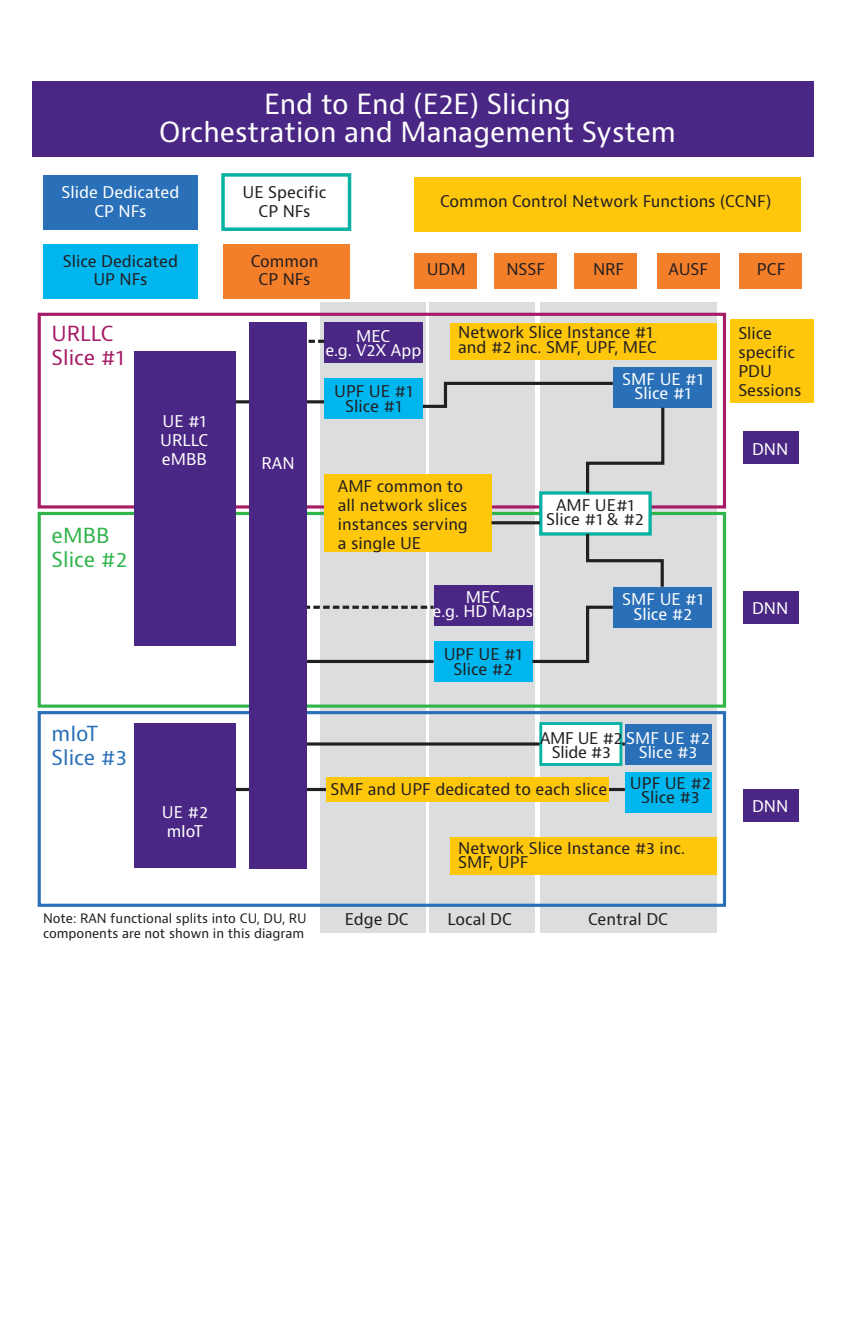
<style>
.page{position:relative;width:851px;height:1317px;background:#fff}
.page>*{position:absolute;margin:0;border:0;box-sizing:border-box;transform-origin:0 0}
.t1{font:27px/27.9px "Bernino Sans";color:#fff;text-align:center}
.t2{font:20.25px/24.3px "Bernino Sans";color:#a61c66}
.t3{font:20.25px/24.3px "Bernino Sans";color:#31b44a}
.t4{font:20.25px/24.3px "Bernino Sans";color:#2a70b8}
.t5{font:15.75px/18.9px "Bernino Sans";color:#231f20;text-align:center}
.t6{font:15.75px/14.4px "Bernino Sans";color:#fff;text-align:center}
.t7{font:12.6px "Bernino Sans";color:#231f20}
.s1{color:#231f20}
</style>
<div class="page">
<div style="left:33px;top:81px;width:781px;height:75px;background:#4a2785"></div>
<div style="left:321px;top:302px;width:105px;height:631px;background:#dcdddf"></div>
<div style="left:429px;top:302px;width:105px;height:631px;background:#dcdddf"></div>
<div style="left:540px;top:302px;width:176px;height:631px;background:#dcdddf"></div>
<div style="left:38px;top:313px;width:688px;height:195px;border:3px solid #a61c66"></div>
<div style="left:38px;top:512px;width:688px;height:195px;border:3px solid #31b44a"></div>
<div style="left:38px;top:711px;width:688px;height:195px;border:3px solid #2a70b8"></div>
<div style="left:134px;top:352px;width:102px;height:294px;background:#4a2785"></div>
<div style="left:324px;top:322px;width:99px;height:41px;background:#4a2785"></div>
<div style="left:414px;top:253px;width:62px;height:36px;background:#f47f2a"></div>
<div style="left:223px;top:245px;width:126px;height:54px;background:#f47f2a"></div>
<div style="left:221px;top:173px;width:130px;height:58px;background:#fff;border:3px solid #07b2a3"></div>
<div style="left:43px;top:245px;width:154px;height:54px;background:#00b6ef"></div>
<div style="left:43px;top:175px;width:154px;height:54px;background:#2a70b8"></div>
<div style="left:414px;top:178px;width:387px;height:54px;background:#fec70c"></div>
<div style="left:494px;top:253px;width:62px;height:36px;background:#f47f2a"></div>
<div style="left:574px;top:253px;width:63px;height:36px;background:#f47f2a"></div>
<div style="left:657px;top:253px;width:62px;height:36px;background:#f47f2a"></div>
<div style="left:739px;top:253px;width:62px;height:36px;background:#f47f2a"></div>
<div style="left:612px;top:366px;width:99px;height:41px;background:#2a70b8"></div>
<div style="left:612px;top:586px;width:99px;height:41px;background:#2a70b8"></div>
<div style="left:324px;top:378px;width:99px;height:41px;background:#00b6ef"></div>
<div style="left:134px;top:723px;width:102px;height:145px;background:#4a2785"></div>
<div style="left:433px;top:585px;width:99px;height:41px;background:#4a2785"></div>
<div style="left:433px;top:641px;width:99px;height:41px;background:#00b6ef"></div>
<div style="left:743px;top:432px;width:56px;height:32px;background:#4a2785"></div>
<div style="left:743px;top:591px;width:56px;height:32px;background:#4a2785"></div>
<div style="left:743px;top:789px;width:56px;height:32px;background:#4a2785"></div>
<div style="left:324px;top:474px;width:167px;height:78px;background:#fec70c"></div>
<div style="left:730px;top:319px;width:84px;height:84px;background:#fec70c"></div>
<div style="left:450px;top:836px;width:266px;height:38px;background:#fec70c"></div>
<div style="left:450px;top:323px;width:266px;height:37px;background:#fec70c"></div>
<div style="left:625px;top:771px;width:86px;height:41px;background:#00b6ef"></div>
<div style="left:625px;top:723px;width:86px;height:41px;background:#2a70b8"></div>
<div style="left:539px;top:491px;width:112px;height:44px;background:#fff;border:3px solid #07b2a3"></div>
<svg style="left:236px;top:400px;width:13px;height:3px"></svg>
<hr style="left:307px;top:400px;width:17px;height:3px;background:#231f20">
<svg style="left:422px;top:380px;width:244px;height:116px"></svg>
<svg style="left:584px;top:530px;width:81px;height:60px"></svg>
<svg style="left:532px;top:604px;width:84px;height:60px"></svg>
<svg style="left:307px;top:659px;width:126px;height:4px"></svg>
<svg style="left:307px;top:605px;width:126px;height:3px"></svg>
<svg style="left:308px;top:340px;width:16px;height:3px"></svg>
<hr style="left:491px;top:521px;width:49px;height:3px;background:#231f20">
<svg style="left:236px;top:787px;width:389px;height:4px"></svg>
<hr style="left:306px;top:742px;width:319px;height:3px;background:#231f20">
<div style="left:539px;top:722px;width:83px;height:43px;background:#fff;border:3px solid #07b2a3"></div>
<div style="left:249px;top:322px;width:58px;height:546px;background:#4a2785"></div>
<div style="left:327px;top:777px;width:281px;height:24px;background:#fec70c"></div>
<h1 class="t1" style="left:159px;top:91px;width:518px">End to End (E2E) Slicing<br>Orchestration and Management System</h1>
<p class="t5" style="left:242px;top:183px;width:86px">UE Specific<br>CP NFs</p>
<p class="t5" style="left:63px;top:252px;width:117px">Slice Dedicated<br>UP NFs</p>
<p class="t5" style="left:251px;top:252px;width:69px">Common<br>CP NFs</p>
<p class="t6" style="left:62px;top:183px;width:119px;line-height:18.9px">Slide Dedicated<br>CP NFs</p>
<p class="t5" style="left:440px;top:192px;width:332px">Common Control Network Functions (CCNF)</p>
<p class="t5" style="left:427px;top:260px;width:41px">UDM</p>
<p class="t5" style="left:506px;top:260px;width:40px">NSSF</p>
<p class="t5" style="left:593px;top:260px;width:33px">NRF</p>
<p class="t5" style="left:668px;top:260px;width:41px">AUSF</p>
<p class="t5" style="left:757px;top:260px;width:30px">PCF</p>
<p class="t2" style="left:52px;top:322px;width:74px">URLLC<br>Slice #1</p>
<p class="t3" style="left:52px;top:524px;width:77px">eMBB<br>Slice #2</p>
<p class="t6" style="left:160px;top:412px;width:50px;line-height:18.9px;text-align:left">UE #1<br>URLLC eMBB</p>
<p class="t4" style="left:52px;top:721px;width:77px">mIoT<br>Slice #3</p>
<p class="t6" style="left:162px;top:802px;width:48px;line-height:18.9px">UE #2 mIoT</p>
<p class="t6" style="left:261px;top:456px;width:35px">RAN</p>
<p class="t6" style="left:325px;top:329px;width:98px">MEC<br>e.g. V2X App</p>
<p class="t5" style="left:334px;top:384px;width:80px;line-height:14.4px">UPF UE #1<br>Slice #1</p>
<p class="t5" style="left:458px;top:325px;width:200px;line-height:14.4px;text-align:left">Network Slice Instance #1 and #2 inc. SMF, UPF, MEC</p>
<p class="t6" style="left:622px;top:372px;width:82px">SMF UE #1<br>Slice #1</p>
<p class="t5" style="left:338px;top:477px;width:131px;text-align:left">AMF common to all network slices instances serving a single UE</p>
<p class="t5" style="left:546px;top:498px;width:99px;line-height:14.4px">AMF UE#1<br>Slice #1 &amp; #2</p>
<p class="t6" style="left:432px;top:590px;width:102px">MEC<br>e.g. HD Maps</p>
<p class="t5" style="left:443px;top:647px;width:80px;line-height:14.4px">UPF UE #1<br>Slice #2</p>
<p class="t6" style="left:622px;top:593px;width:82px">SMF UE #1<br>Slice #2</p>
<p class="t6" style="left:638px;top:731px;width:72px;text-align:left;text-indent:-99px"><span class="s1">AMF UE #2</span> SMF UE #2<br>Slice #3</p>
<p class="t5" style="left:552px;top:743px;width:60px">Slide #3</p>
<p class="t5" style="left:330px;top:779px;width:278px">SMF and UPF dedicated to each slice</p>
<p class="t5" style="left:630px;top:776px;width:82px;line-height:14.4px">UPF UE #2<br>Slice #3</p>
<p class="t5" style="left:458px;top:841px;width:228px;line-height:14.4px;text-align:left">Network Slice Instance #3 inc.<br>SMF, UPF</p>
<p class="t7" style="left:43px;top:909px;width:265px">Note: RAN functional splits into CU, DU, RU</p>
<p class="t5" style="left:344px;top:910px;width:66px">Edge DC</p>
<p class="t7" style="left:43px;top:925px;width:262px">components are not shown in this diagram</p>
<p class="t5" style="left:447px;top:910px;width:66px">Local DC</p>
<p class="t5" style="left:588px;top:910px;width:82px">Central DC</p>
<p class="t5" style="left:738px;top:324px;width:65px;text-align:left">Slice specific<br>PDU<br>Sessions</p>
<p class="t6" style="left:752px;top:442px;width:38px">DNN</p>
<p class="t6" style="left:752px;top:601px;width:38px">DNN</p>
<p class="t6" style="left:752px;top:799px;width:38px">DNN</p>
</div>
